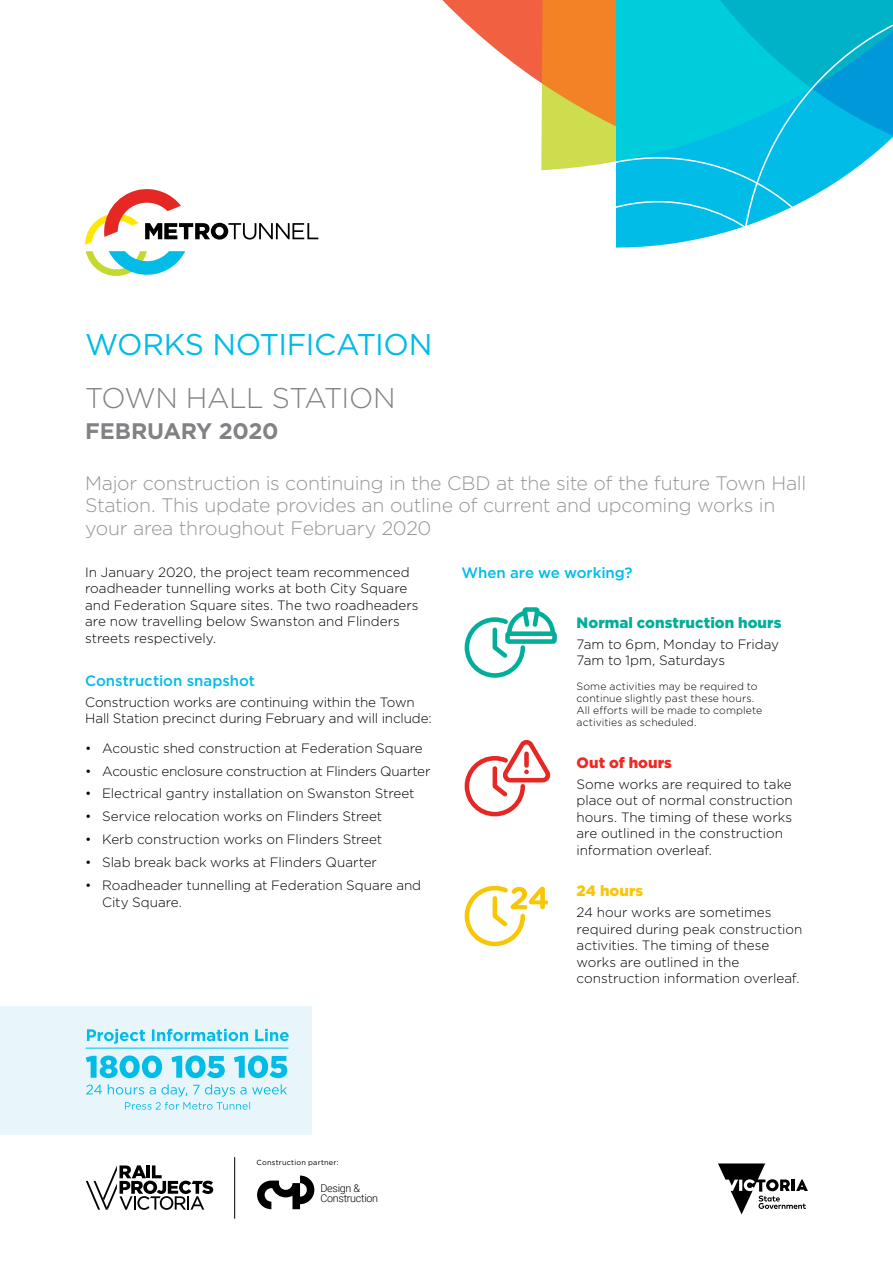
<style>
.page{position:relative;width:893px;height:1263px;background:#fff}
.page>*{position:absolute;margin:0;border:0;box-sizing:border-box;transform-origin:0 0}
.t1{font:30px "Gotham";letter-spacing:-.015em;color:#00bce7}
.t2{font:300 28.5px "Gotham";letter-spacing:-.015em;color:#808285}
.t3{font:700 22.5px "Gotham";letter-spacing:-.01em;color:#808285}
.t4{font:300 19.5px/22.5px "Gotham";letter-spacing:-.015em;color:#939598}
.t5{font:500 15px "Gotham";color:#00bce7}
.t6{font:900 15px "Gotham";letter-spacing:.005em;color:#00ae9a}
.t7{font:900 15px "Gotham";letter-spacing:.005em;color:#ee2a24}
.t8{font:900 15px "Gotham";letter-spacing:.005em;color:#f9c606}
.t9{font:300 13.5px/16.5px "Gotham";letter-spacing:-.005em;color:#000}
.t10{font:300 10.8px/10.5px "Roboto";letter-spacing:-.025em;color:#000}
.t11{font:300 10.5px/12px "Gotham";letter-spacing:.01em;color:#000}
.t12{font:7.35px "Gotham";letter-spacing:.025em;color:#000}
</style>
<div class="page">
<svg style="left:718px;top:1163px;width:90px;height:51px"></svg>
<hr style="left:234px;top:1157px;width:1px;height:62px;background:#000">
<svg style="left:86px;top:1165px;width:127px;height:45px"></svg>
<svg style="left:257px;top:1175px;width:57px;height:34px"></svg>
<svg style="left:85px;top:189px;width:233px;height:56px"></svg>
<svg style="left:86px;top:251px;width:99px;height:25px"></svg>
<svg style="left:442px;top:0;width:99px;height:83px"></svg>
<svg style="left:541px;top:0;width:166px;height:144px;background:#69b58e"></svg>
<svg style="left:541px;top:144px;width:166px;height:104px"></svg>
<svg style="left:707px;top:0;width:186px;height:237px"></svg>
<svg style="left:464px;top:607px;width:93px;height:71px"></svg>
<svg style="left:464px;top:885px;width:84px;height:62px"></svg>
<svg style="left:464px;top:740px;width:87px;height:77px"></svg>
<div style="left:0;top:1006px;width:311px;height:129px;background:#e8f6fc"></div>
<svg style="left:86px;top:1055px;width:201px;height:23px"></svg>
<svg style="left:87px;top:1029px;width:202px;height:15px"></svg>
<svg style="left:86px;top:1084px;width:201px;height:12px"></svg>
<svg style="left:125px;top:1102px;width:125px;height:8px"></svg>
<hr style="left:86px;top:1048px;width:202px;height:1px;background:#00bce7">
<h1 class="t1" style="left:85px;top:325px;width:349px">WORKS NOTIFICATION</h1>
<h2 class="t2" style="left:85px;top:380px;width:312px">TOWN HALL STATION</h2>
<h3 class="t3" style="left:85px;top:416px;width:195px">FEBRUARY 2020</h3>
<h3 class="t4" style="left:85px;top:471px;width:723px">Major construction is continuing in the CBD at the site of the future Town Hall<br>Station. This update provides an outline of current and upcoming works in your area throughout February 2020</h3>
<p class="t9" style="left:85px;top:563px;width:335px">In January 2020, the project team recommenced roadheader tunnelling works at both City Square and Federation Square sites. The two roadheaders are now travelling below Swanston and Flinders streets respectively.</p>
<p class="t5" style="left:85px;top:671px;width:171px">Construction snapshot</p>
<p class="t9" style="left:85px;top:693px;width:348px">Construction works are continuing within the Town<br>Hall Station precinct during February and will include:</p>
<p class="t9" style="left:85px;top:739px;width:339px">• Acoustic shed construction at Federation Square</p>
<p class="t9" style="left:85px;top:762px;width:347px">• Acoustic enclosure construction at Flinders Quarter</p>
<p class="t9" style="left:85px;top:785px;width:331px">• Electrical gantry installation on Swanston Street</p>
<p class="t9" style="left:85px;top:808px;width:299px">• Service relocation works on Flinders Street</p>
<p class="t9" style="left:85px;top:831px;width:299px">• Kerb construction works on Flinders Street</p>
<p class="t9" style="left:85px;top:854px;width:293px">• Slab break back works at Flinders Quarter</p>
<p class="t9" style="left:102px;top:877px;width:321px;text-indent:-17px">• Roadheader tunnelling at Federation Square and<br>City Square.</p>
<p class="t5" style="left:461px;top:563px;width:173px">When are we working?</p>
<p class="t6" style="left:576px;top:612px;width:206px">Normal construction hours</p>
<p class="t9" style="left:576px;top:635px;width:204px">7am to 6pm, Monday to Friday<br>7am to 1pm, Saturdays</p>
<p class="t11" style="left:576px;top:680px;width:187px">Some activities may be required to continue slightly past these hours.<br>All efforts will be made to complete activities as scheduled.</p>
<p class="t7" style="left:576px;top:752px;width:97px">Out of hours</p>
<p class="t9" style="left:576px;top:775px;width:218px">Some works are required to take place out of normal construction hours. The timing of these works are outlined in the construction information overleaf.</p>
<p class="t8" style="left:576px;top:881px;width:68px">24 hours</p>
<p class="t9" style="left:576px;top:904px;width:228px">24 hour works are sometimes required during peak construction activities. The timing of these works are outlined in the construction information overleaf.</p>
<p class="t12" style="left:257px;top:1158px;width:84px">Construction partner:</p>
<p class="t10" style="left:320px;top:1182px;width:59px">Design &amp;<br>Construction</p>
</div>
